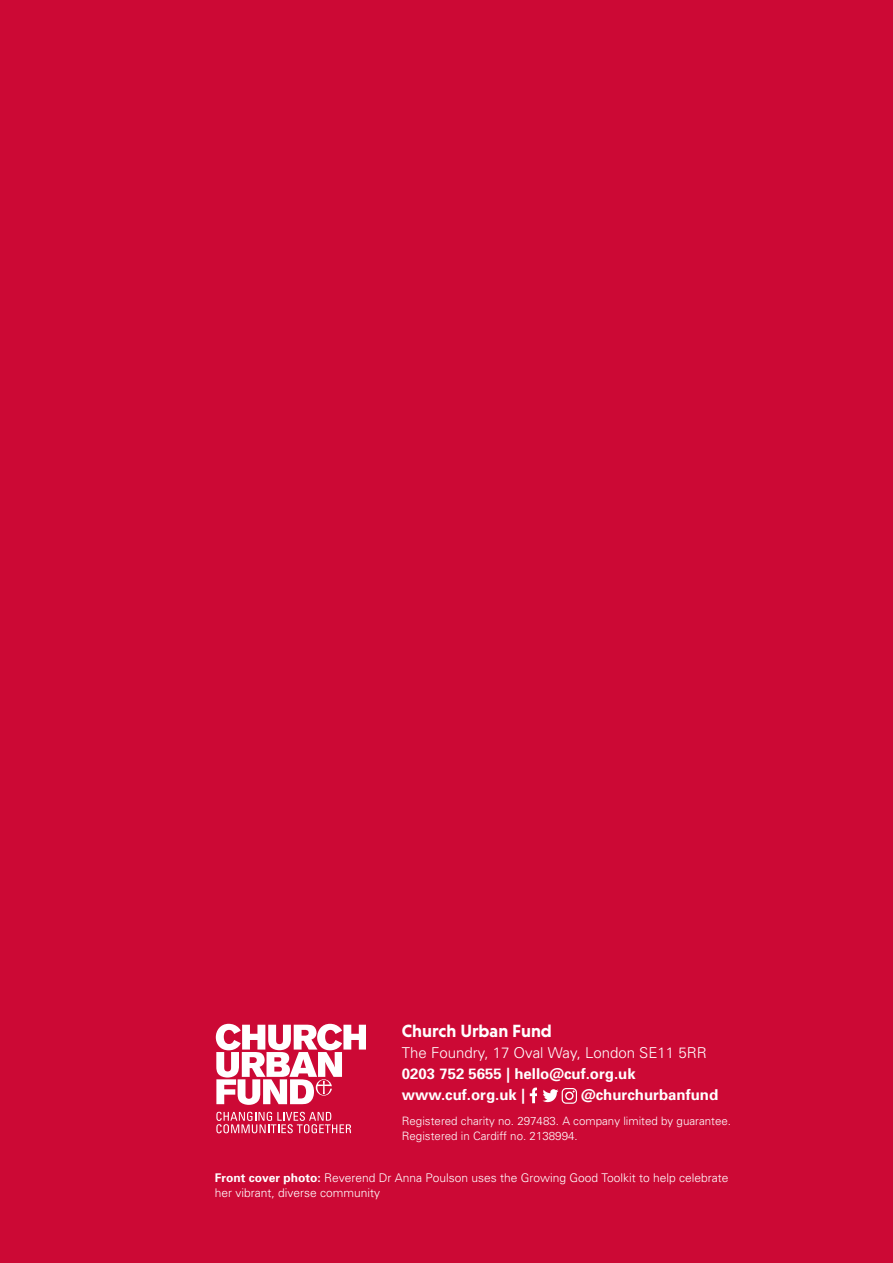
<style>
.page{position:relative;width:893px;height:1263px;background:#cc0935}
.page>*{position:absolute;margin:0;border:0;box-sizing:border-box;transform-origin:0 0}
.t1{font:700 18px "Niveau Grotesk";color:#fff}
.t2{font:700 15px/21px "Univers";color:#fff}
.t3{font:300 15px "Univers";color:#fff}
.t4{font:300 12px/15px "Univers";color:#fff}
.t5{font:300 11.55px/15.8px "Univers";color:#fff}
.s1{font-weight:700}
</style>
<div class="page">
<svg style="left:530px;top:1087px;width:7px;height:16px"></svg>
<svg style="left:543px;top:1088px;width:34px;height:16px"></svg>
<svg style="left:216px;top:1112px;width:135px;height:21px"></svg>
<svg style="left:216px;top:1024px;width:150px;height:81px"></svg>
<h1 class="t1" style="left:402px;top:1021px;width:152px">Church Urban Fund</h1>
<p class="t3" style="left:402px;top:1044px;width:306px">The Foundry, 17 Oval Way, London SE11 5RR</p>
<p class="t2" style="left:402px;top:1063px;width:235px">0203 752 5655 | hello@cuf.org.uk www.cuf.org.uk |</p>
<p class="t2" style="left:581px;top:1084px;width:139px">@churchurbanfund</p>
<p class="t5" style="left:402px;top:1112px;width:331px">Registered charity no. 297483. A company limited by guarantee.<br>Registered in Cardiff no. 2138994.</p>
<p class="t4" style="left:215px;top:1170px;width:515px"><span class="s1">Front cover photo:</span> Reverend Dr Anna Poulson uses the Growing Good Toolkit to help celebrate her vibrant, diverse community</p>
</div>
